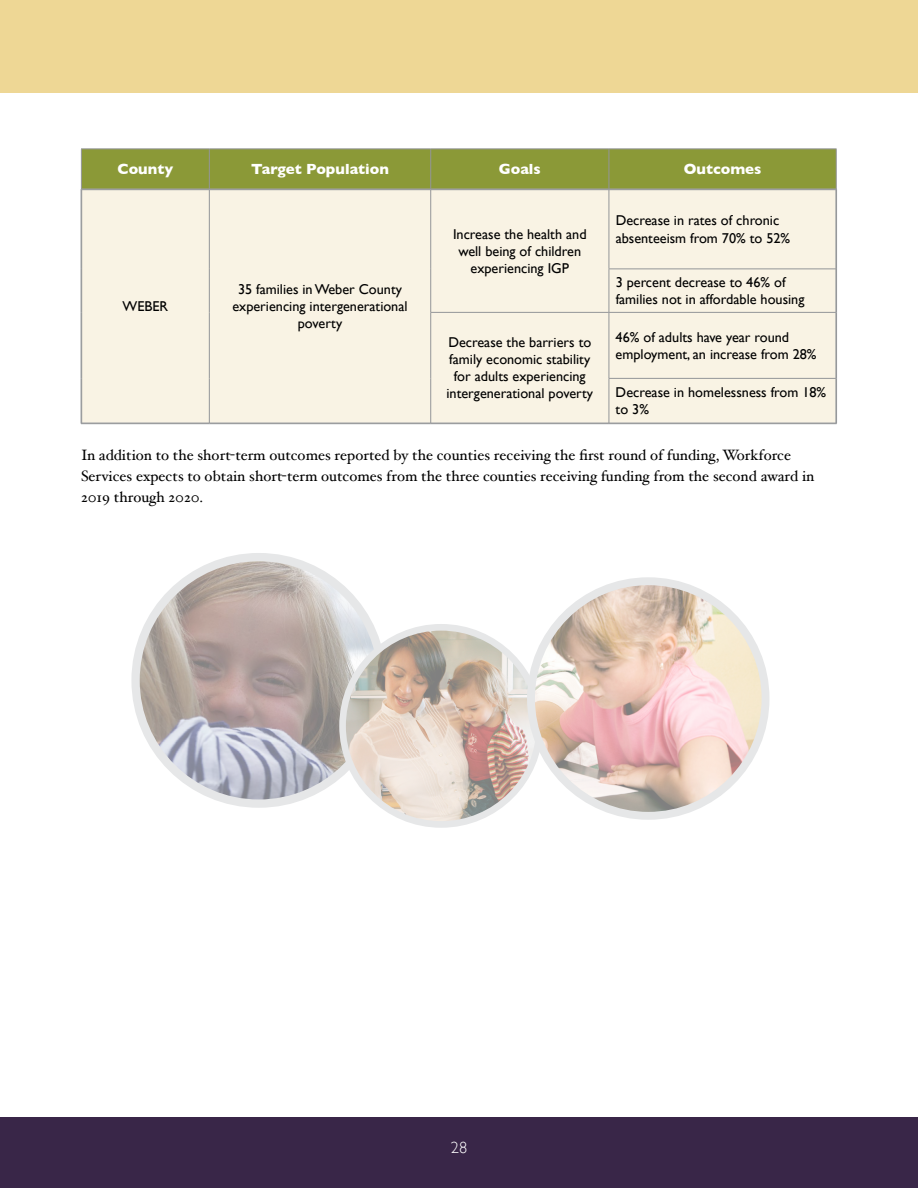
<style>
.page{position:relative;width:918px;height:1188px;background:#fff}
.page>*{position:absolute;margin:0;border:0;box-sizing:border-box;transform-origin:0 0}
.t1{font:300 16.5px "Gill Sans";color:#fff}
.t2{font:15px/21px "Hoefler Text";color:#000}
.t3{font:700 15px "Gill Sans";color:#fff}
.t4{font:14.25px/17.1px "Gill Sans";color:#000}
</style>
<div class="page">
<div style="left:0;top:1117px;width:918px;height:71px;background:#392648"></div>
<div style="left:0;top:0;width:918px;height:93px;background:#eed795"></div>
<div style="left:82px;top:149px;width:754px;height:40px;background:#8b9937"></div>
<div style="left:82px;top:190px;width:754px;height:233px;background:#f9f3e4"></div>
<hr style="left:81px;top:148px;width:128px;height:1px;background:#939598">
<hr style="left:81px;top:149px;width:1px;height:40px;background:#939598">
<hr style="left:209px;top:148px;width:222px;height:1px;background:#939598">
<hr style="left:209px;top:149px;width:1px;height:40px;background:#939598">
<hr style="left:431px;top:148px;width:178px;height:1px;background:#939598">
<hr style="left:430px;top:149px;width:1px;height:40px;background:#939598">
<hr style="left:609px;top:148px;width:228px;height:1px;background:#939598">
<hr style="left:609px;top:149px;width:1px;height:40px;background:#939598">
<hr style="left:836px;top:149px;width:1px;height:40px;background:#939598">
<hr style="left:82px;top:189px;width:127px;height:1px;background:#939598">
<hr style="left:209px;top:189px;width:222px;height:1px;background:#939598">
<hr style="left:431px;top:189px;width:178px;height:1px;background:#939598">
<hr style="left:609px;top:189px;width:227px;height:1px;background:#939598">
<hr style="left:81px;top:189px;width:1px;height:80px;background:#939598">
<hr style="left:836px;top:189px;width:1px;height:80px;background:#939598">
<hr style="left:81px;top:269px;width:1px;height:43px;background:#939598">
<hr style="left:836px;top:269px;width:1px;height:43px;background:#939598">
<hr style="left:81px;top:312px;width:1px;height:66px;background:#939598">
<hr style="left:836px;top:312px;width:1px;height:66px;background:#939598">
<hr style="left:81px;top:378px;width:1px;height:45px;background:#939598">
<hr style="left:836px;top:378px;width:1px;height:46px;background:#939598">
<hr style="left:81px;top:423px;width:128px;height:1px;background:#939598">
<hr style="left:209px;top:423px;width:222px;height:1px;background:#939598">
<hr style="left:431px;top:423px;width:178px;height:1px;background:#939598">
<hr style="left:609px;top:423px;width:228px;height:1px;background:#939598">
<hr style="left:209px;top:190px;width:1px;height:79px;background:#939598">
<hr style="left:430px;top:190px;width:1px;height:79px;background:#939598">
<hr style="left:609px;top:190px;width:1px;height:78px;background:#939598">
<hr style="left:209px;top:269px;width:1px;height:43px;background:#939598">
<hr style="left:430px;top:269px;width:1px;height:43px;background:#939598">
<hr style="left:609px;top:268px;width:227px;height:1px;background:#939598">
<hr style="left:609px;top:269px;width:1px;height:43px;background:#939598">
<hr style="left:209px;top:312px;width:1px;height:66px;background:#939598">
<hr style="left:430px;top:312px;width:179px;height:1px;background:#939598">
<hr style="left:430px;top:313px;width:1px;height:65px;background:#939598">
<hr style="left:609px;top:312px;width:227px;height:1px;background:#939598">
<hr style="left:609px;top:313px;width:1px;height:65px;background:#939598">
<hr style="left:209px;top:378px;width:1px;height:45px;background:#939598">
<hr style="left:430px;top:378px;width:1px;height:45px;background:#939598">
<hr style="left:609px;top:378px;width:227px;height:1px;background:#939598">
<hr style="left:609px;top:379px;width:1px;height:44px;background:#939598">
<img style="left:140px;top:557px;width:234px;height:242px">
<div style="left:131px;top:553px;width:255px;height:255px;border:8px solid #e6e7e8;border-radius:50%"></div>
<img style="left:343px;top:627px;width:188px;height:193px">
<div style="left:339px;top:624px;width:204px;height:204px;border:7px solid #e6e7e8;border-radius:50%"></div>
<img style="left:531px;top:586px;width:230px;height:225px">
<div style="left:527px;top:577px;width:243px;height:243px;border:8px solid #e6e7e8;border-radius:50%"></div>
<p class="t3" style="left:118px;top:157px;width:57px">County</p>
<p class="t3" style="left:251px;top:157px;width:139px">Target Population</p>
<p class="t3" style="left:499px;top:157px;width:43px">Goals</p>
<p class="t3" style="left:684px;top:157px;width:79px">Outcomes</p>
<p class="t4" style="left:616px;top:212px;width:176px">Decrease in rates of chronic absenteeism from 70% to 52%</p>
<p class="t4" style="left:616px;top:273px;width:190px">3 percent decrease to 46% of families not in affordable housing</p>
<p class="t4" style="left:453px;top:225px;width:135px;text-align:center">Increase the health and well being of children experiencing IGP</p>
<p class="t4" style="left:232px;top:281px;width:177px;text-align:center">35 families in Weber County experiencing intergenerational poverty</p>
<p class="t4" style="left:122px;top:298px;width:47px">WEBER</p>
<p class="t4" style="left:446px;top:334px;width:148px;text-align:center">Decrease the barriers to family economic stability for adults experiencing intergenerational poverty</p>
<p class="t4" style="left:616px;top:328px;width:202px">46% of adults have year round employment, an increase from 28%</p>
<p class="t4" style="left:616px;top:384px;width:212px">Decrease in homelessness from 18% to 3%</p>
<p class="t2" style="left:81px;top:445px;width:735px">In addition to the short-term outcomes reported by the counties receiving the first round of funding, Workforce<br>Services expects to obtain short-term outcomes from the three counties receiving funding from the second award in<br>2019 through 2020.</p>
<p class="t1" style="left:451px;top:1134px;width:18px">28</p>
</div>
